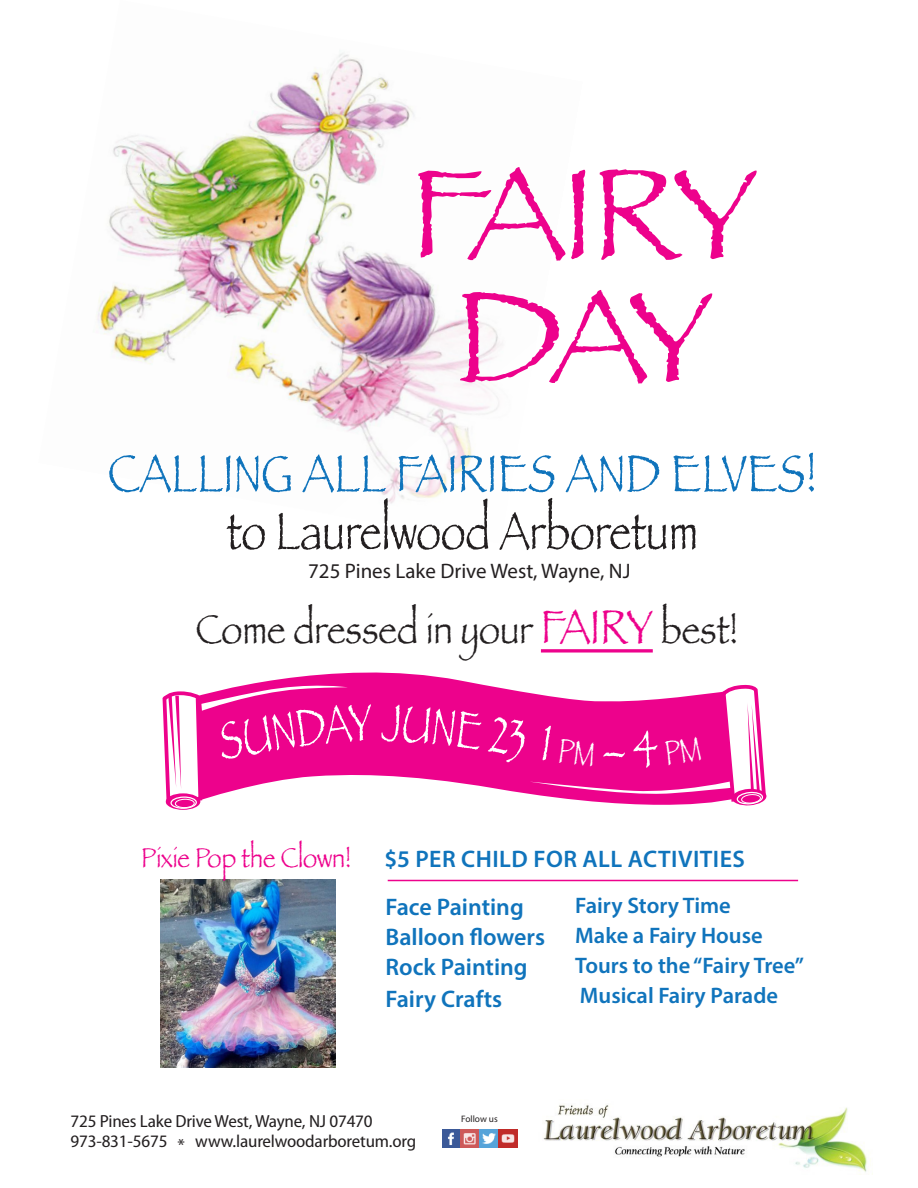
<style>
.page{position:relative;width:918px;height:1188px;background:#fff}
.page>*{position:absolute;margin:0;border:0;box-sizing:border-box;transform-origin:0 0}
.t1{font:132.75px/122.9px "Papyrus";letter-spacing:-.08em;color:#ed028c;text-align:center}
.t2{font:condensed 54px/57.6px "Papyrus";color:#1074bc;text-align:center;scale:1.15 1}
.t3{font:42px "Papyrus";color:#231f20;scale:.83 1}
.t4{font:condensed 28.5px "Papyrus";color:#ed028c;scale:1.19 1}
.t5{font:600 24px/30.5px "Myriad Pro";color:#1074bc}
.t6{font:600 24px "Myriad Pro";letter-spacing:.02em;color:#1074bc}
.t7{font:600 22.5px/30px "Myriad Pro";color:#1074bc}
.t8{font:21px "Myriad Pro";color:#231f20}
.t9{font:semi-condensed 17.55px/20.2px "Myriad Pro";letter-spacing:-.01em;color:#231f20;scale:1.06 1}
.t10{font:9.3px "Myriad Pro";color:#231f20}
.s1{color:#231f20}
.s2{font-size:49.5px;color:#ed028c}
</style>
<div class="page">
<img style="left:97px;top:135px;width:97px;height:229px">
<img style="left:736px;top:1107px;width:137px;height:68px">
<img style="left:160px;top:879px;width:34px;height:188px">
<img style="left:194px;top:53px;width:542px;height:1104px">
<svg style="left:166px;top:793px;width:34px;height:17px"></svg>
<div style="left:170px;top:796px;width:27px;height:13px;border:1px solid #fff;border-radius:50%"></div>
<div style="left:175px;top:799px;width:20px;height:9px;border:1px solid #fff;border-radius:50%"></div>
<hr style="left:388px;top:880px;width:410px;height:1px;background:#ed028c">
<svg style="left:162px;top:682px;width:210px;height:124px"></svg>
<svg style="left:381px;top:428px;width:386px;height:381px"></svg>
<p class="t1" style="left:409px;top:150px;width:350px">FAIRY<br>DAY</p>
<p class="t2" style="left:108px;top:444px;width:618px">CALLING ALL FAIRIES AND ELVES! <span class="s1">to Laurelwood Arboretum</span></p>
<p class="t8" style="left:308px;top:558px;width:324px">725 Pines Lake Drive West, Wayne, NJ</p>
<p class="t3" style="left:196px;top:604px;width:655px">Come dressed in your <span class="s2">FAIRY</span> best!</p>
<p class="t4" style="left:141px;top:841px;width:178px">Pixie Pop the Clown!</p>
<p class="t6" style="left:384px;top:844px;width:362px">$5 PER CHILD FOR ALL ACTIVITIES</p>
<p class="t5" style="left:386px;top:892px;width:161px">Face Painting<br>Balloon flowers<br>Rock Painting<br>Fairy Crafts</p>
<p class="t7" style="left:575px;top:890px;width:230px">Fairy Story Time<br>Make a Fairy House<br>Tours to the “Fairy Tree”<br>Musical Fairy Parade</p>
<p class="t9" style="left:70px;top:1111px;width:328px">725 Pines Lake Drive West, Wayne, NJ 07470<br>973-831-5675 * www.laurelwoodarboretum.org</p>
<p class="t10" style="left:461px;top:1114px;width:38px">Follow us</p>
</div>
